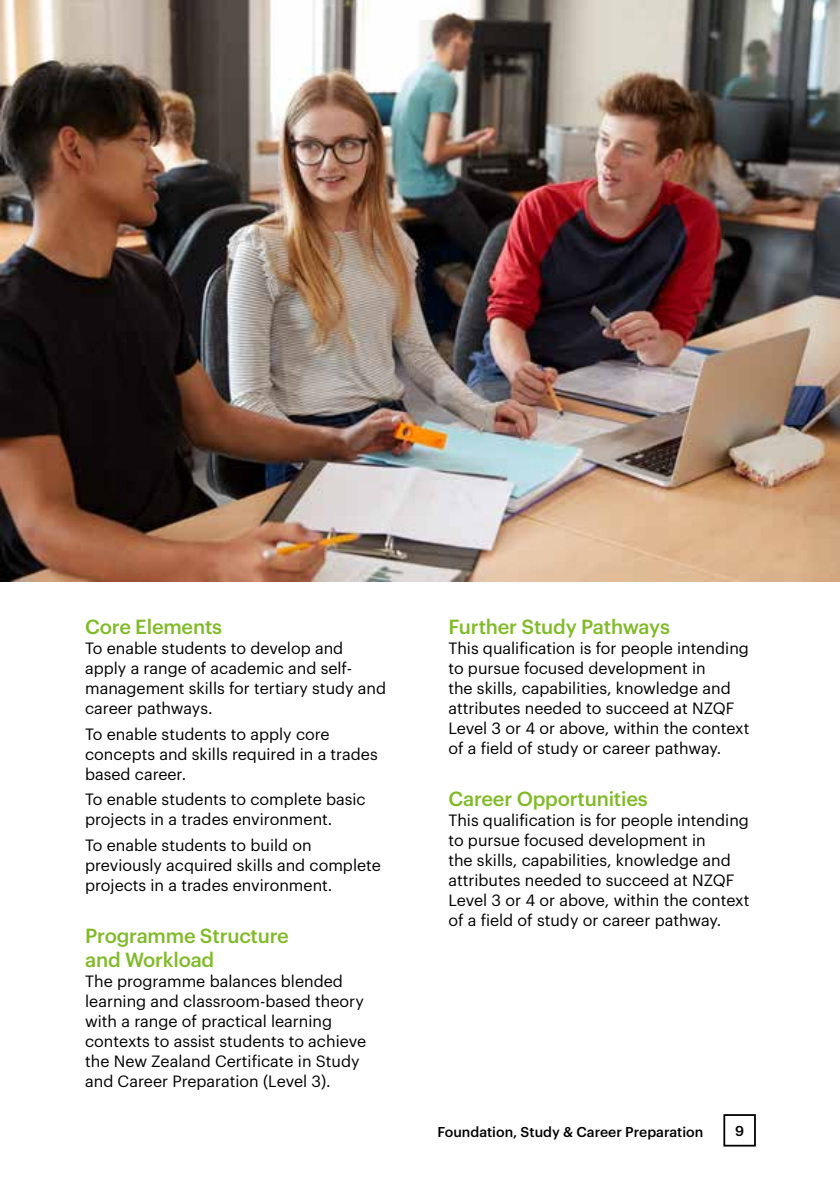
<style>
.page{position:relative;width:840px;height:1191px;background:#fff}
.page>*{position:absolute;margin:0;border:0;box-sizing:border-box;transform-origin:0 0}
.t1{font:500 20px/24px "Graphik";letter-spacing:-.01em;color:#80ba27}
.t2{font:16px/20px "Graphik";color:#000}
.t3{font:500 14px "Graphik";color:#000}
</style>
<div class="page">
<div style="left:723px;top:1114px;width:32px;height:32px;border:2px solid #000"></div>
<img style="left:0;top:0;width:839px;height:581px">
<p class="t1" style="left:85px;top:613px;width:138px">Core Elements</p>
<p class="t2" style="left:85px;top:637px;width:302px">To enable students to develop and apply a range of academic and self&shy;management skills for tertiary study and career pathways.</p>
<p class="t2" style="left:85px;top:722px;width:294px">To enable students to apply core concepts and skills required in a trades based career.</p>
<p class="t2" style="left:85px;top:788px;width:282px">To enable students to complete basic projects in a trades environment.</p>
<p class="t2" style="left:85px;top:834px;width:297px">To enable students to build on previously acquired skills and complete projects in a trades environment.</p>
<p class="t1" style="left:85px;top:922px;width:205px">Programme Structure and Workload</p>
<p class="t2" style="left:85px;top:970px;width:282px">The programme balances blended learning and classroom-based theory with a range of practical learning contexts to assist students to achieve the New Zealand Certificate in Study and Career Preparation (Level 3).</p>
<p class="t1" style="left:448px;top:613px;width:223px">Further Study Pathways</p>
<p class="t2" style="left:448px;top:637px;width:302px">This qualification is for people intending to pursue focused development in<br>the skills, capabilities, knowledge and attributes needed to succeed at NZQF Level 3 or 4 or above, within the context of a field of study or career pathway.</p>
<p class="t1" style="left:448px;top:785px;width:201px">Career Opportunities</p>
<p class="t2" style="left:448px;top:809px;width:302px">This qualification is for people intending to pursue focused development in<br>the skills, capabilities, knowledge and attributes needed to succeed at NZQF Level 3 or 4 or above, within the context of a field of study or career pathway.</p>
<p class="t3" style="left:437px;top:1120px;width:267px">Foundation, Study &amp; Career Preparation</p>
<p class="t3" style="left:734px;top:1120px;width:10px">9</p>
</div>
